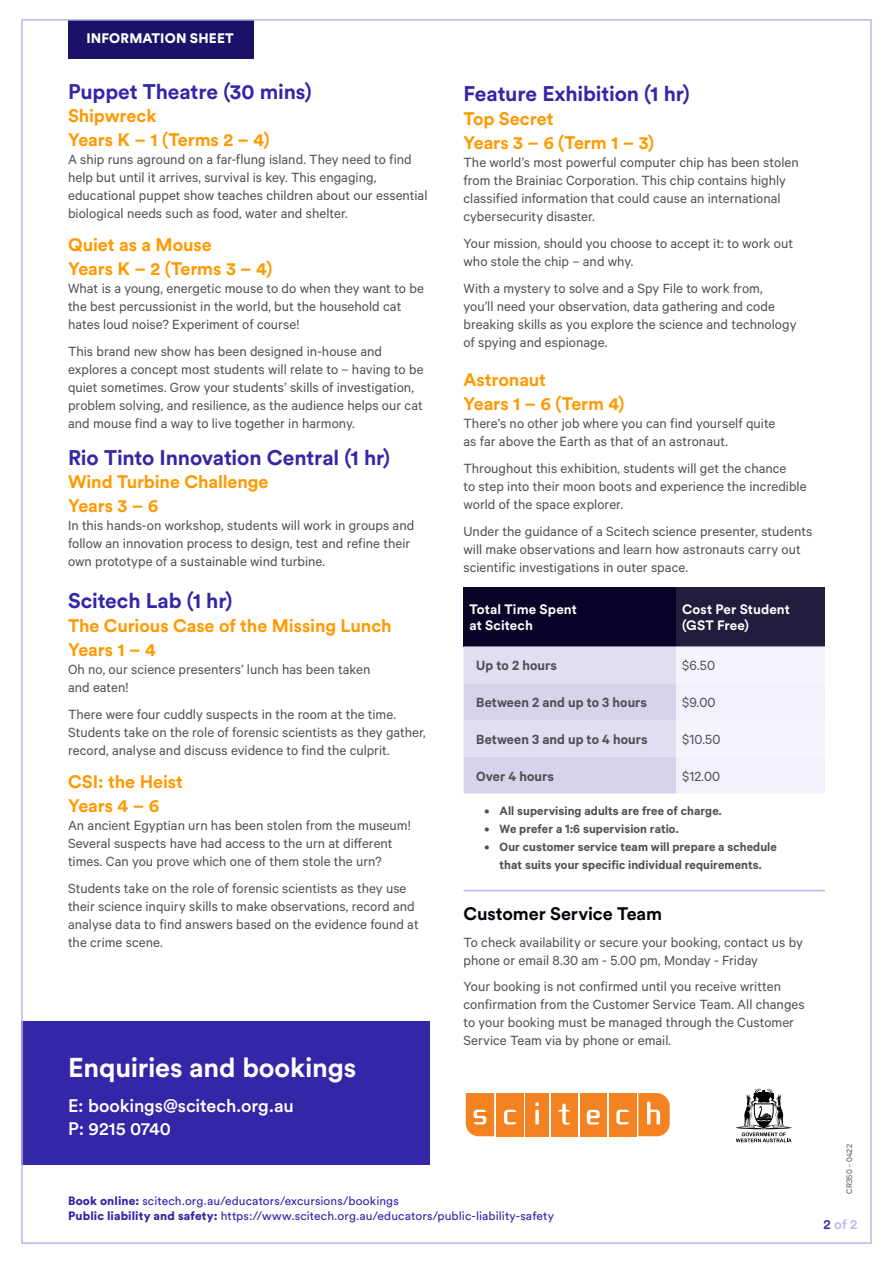
<style>
.page{position:relative;width:893px;height:1263px;background:#fff}
.page>*{position:absolute;margin:0;border:0;box-sizing:border-box;transform-origin:0 0}
.t1{font:700 27px "Circular Std";letter-spacing:-.005em;color:#fff}
.t2{font:700 21px "Circular Std";letter-spacing:-.01em;color:#3326a7}
.t3{font:700 18px/24px "Circular Std";letter-spacing:-.005em;color:#f90}
.t4{font:500 18px/22.5px "Circular Std";letter-spacing:-.005em;color:#fff}
.t5{font:700 18px "Circular Std";letter-spacing:-.005em;color:#04040d}
.t6{font:15px/18px "Calibre";color:#4f4f55}
.t7{font:600 15px "Calibre";letter-spacing:.005em;color:#4f4f55}
.t8{font:900 13.65px "Circular Std";letter-spacing:.01em;color:#fff}
.t9{font:600 13.5px/18px "Calibre";letter-spacing:.005em;color:#4f4f55;text-align:center}
.t10{font:700 13.5px/16.2px "Circular Std";letter-spacing:.01em;color:#fff}
.t11{font:500 13.5px "Circular Std";color:#bab6ec}
.t12{font:12px/15px "Circular Std";letter-spacing:.01em;color:#3326a7}
.t13{font:9px "Calibre";letter-spacing:.02em;color:#4f4f55}
.s1{font-weight:900}
.s2{color:#3326a7}
</style>
<div class="page">
<hr style="left:463px;top:890px;width:362px;height:1px;background:#bab6ec">
<div style="left:21px;top:1021px;width:408px;height:143px;background:#3326a7"></div>
<div style="left:68px;top:20px;width:185px;height:39px;background:#1a1268"></div>
<div style="left:463px;top:587px;width:213px;height:59px;background:#070428"></div>
<div style="left:676px;top:587px;width:149px;height:59px;background:#201d3d"></div>
<svg style="left:463px;top:646px;width:362px;height:147px"></svg>
<div style="left:496px;top:1093px;width:28px;height:43px;background:#f58220"></div>
<div style="left:526px;top:1093px;width:23px;height:43px;background:#f58220"></div>
<div style="left:551px;top:1093px;width:27px;height:43px;background:#f58220"></div>
<div style="left:580px;top:1093px;width:27px;height:43px;background:#f58220"></div>
<div style="left:609px;top:1093px;width:27px;height:43px;background:#f58220"></div>
<svg style="left:466px;top:1093px;width:28px;height:43px"></svg>
<svg style="left:504px;top:1110px;width:12px;height:14px"></svg>
<svg style="left:535px;top:1102px;width:4px;height:22px"></svg>
<svg style="left:558px;top:1104px;width:12px;height:20px"></svg>
<svg style="left:638px;top:1093px;width:32px;height:43px"></svg>
<svg style="left:616px;top:1110px;width:13px;height:14px"></svg>
<svg style="left:587px;top:1110px;width:13px;height:14px"></svg>
<svg style="left:736px;top:1088px;width:56px;height:54px"></svg>
<p class="t8" style="left:86px;top:29px;width:149px">INFORMATION SHEET</p>
<h2 class="t2" style="left:68px;top:79px;width:245px">Puppet Theatre (30 mins)</h2>
<p class="t3" style="left:68px;top:103px;width:203px">Shipwreck<br>Years K – 1 (Terms 2 – 4)</p>
<p class="t6" style="left:68px;top:150px;width:361px">A ship runs aground on a far-flung island. They need to find help but until it arrives, survival is key. This engaging, educational puppet show teaches children about our essential biological needs such as food, water and shelter.</p>
<p class="t3" style="left:68px;top:232px;width:206px">Quiet as a Mouse<br>Years K – 2 (Terms 3 – 4)</p>
<p class="t6" style="left:68px;top:279px;width:357px">What is a young, energetic mouse to do when they want to be the best percussionist in the world, but the household cat hates loud noise? Experiment of course!</p>
<p class="t6" style="left:68px;top:342px;width:357px">This brand new show has been designed in-house and explores a concept most students will relate to – having to be quiet sometimes. Grow your students’ skills of investigation, problem solving, and resilience, as the audience helps our cat and mouse find a way to live together in harmony.</p>
<h2 class="t2" style="left:68px;top:444px;width:324px">Rio Tinto Innovation Central (1 hr)</h2>
<p class="t3" style="left:68px;top:469px;width:202px">Wind Turbine Challenge<br>Years 3 – 6</p>
<p class="t6" style="left:68px;top:516px;width:348px">In this hands-on workshop, students will work in groups and follow an innovation process to design, test and refine their own prototype of a sustainable wind turbine.</p>
<h2 class="t2" style="left:68px;top:587px;width:166px">Scitech Lab (1 hr)</h2>
<p class="t3" style="left:68px;top:613px;width:325px">The Curious Case of the Missing Lunch<br>Years 1 – 4</p>
<p class="t6" style="left:68px;top:660px;width:304px">Oh no, our science presenters’ lunch has been taken and eaten!</p>
<p class="t6" style="left:68px;top:705px;width:359px">There were four cuddly suspects in the room at the time.<br>Students take on the role of forensic scientists as they gather, record, analyse and discuss evidence to find the culprit.</p>
<p class="t3" style="left:68px;top:769px;width:116px">CSI: the Heist<br>Years 4 – 6</p>
<p class="t6" style="left:68px;top:816px;width:344px">An ancient Egyptian urn has been stolen from the museum!<br>Several suspects have had access to the urn at different times. Can you prove which one of them stole the urn?</p>
<p class="t6" style="left:68px;top:879px;width:352px">Students take on the role of forensic scientists as they use their science inquiry skills to make observations, record and analyse data to find answers based on the evidence found at the crime scene.</p>
<h1 class="t1" style="left:68px;top:1050px;width:290px">Enquiries and bookings</h1>
<p class="t4" style="left:68px;top:1094px;width:227px">E: bookings@scitech.org.au<br>P: 9215 0740</p>
<h2 class="t2" style="left:463px;top:80px;width:228px">Feature Exhibition (1 hr)</h2>
<p class="t3" style="left:463px;top:106px;width:192px">Top Secret<br>Years 3 – 6 (Term 1 – 3)</p>
<p class="t6" style="left:463px;top:153px;width:337px">The world’s most powerful computer chip has been stolen from the Brainiac Corporation. This chip contains highly classified information that could cause an international cybersecurity disaster.</p>
<p class="t6" style="left:463px;top:234px;width:331px">Your mission, should you choose to accept it: to work out who stole the chip – and why.</p>
<p class="t6" style="left:463px;top:279px;width:334px">With a mystery to solve and a Spy File to work from, you’ll need your observation, data gathering and code breaking skills as you explore the science and technology of spying and espionage.</p>
<p class="t3" style="left:463px;top:367px;width:163px">Astronaut<br>Years 1 – 6 (Term 4)</p>
<p class="t6" style="left:463px;top:414px;width:313px">There’s no other job where you can find yourself quite as far above the Earth as that of an astronaut.</p>
<p class="t6" style="left:463px;top:459px;width:345px">Throughout this exhibition, students will get the chance<br>to step into their moon boots and experience the incredible world of the space explorer.</p>
<p class="t6" style="left:463px;top:522px;width:350px">Under the guidance of a Scitech science presenter, students will make observations and learn how astronauts carry out scientific investigations in outer space.</p>
<p class="t10" style="left:469px;top:601px;width:109px">Total Time Spent at Scitech</p>
<p class="t10" style="left:682px;top:601px;width:109px">Cost Per Student (GST Free)</p>
<p class="t7" style="left:476px;top:657px;width:82px">Up to 2 hours</p>
<p class="t6" style="left:682px;top:656px;width:34px">$6.50</p>
<p class="t7" style="left:476px;top:694px;width:172px">Between 2 and up to 3 hours</p>
<p class="t6" style="left:682px;top:693px;width:35px">$9.00</p>
<p class="t7" style="left:476px;top:730px;width:173px">Between 3 and up to 4 hours</p>
<p class="t6" style="left:682px;top:730px;width:40px">$10.50</p>
<p class="t7" style="left:476px;top:767px;width:79px">Over 4 hours</p>
<p class="t6" style="left:682px;top:766px;width:40px">$12.00</p>
<p class="t9" style="left:484px;top:801px;width:239px">• All supervising adults are free of charge.</p>
<p class="t9" style="left:484px;top:819px;width:195px">• We prefer a 1:6 supervision ratio.</p>
<p class="t9" style="left:484px;top:837px;width:294px">• Our customer service team will prepare a schedule that suits your specific individual requirements.</p>
<p class="t5" style="left:463px;top:902px;width:200px">Customer Service Team</p>
<p class="t6" style="left:463px;top:933px;width:341px">To check availability or secure your booking, contact us by phone or email 8.30 am - 5.00 pm, Monday - Friday</p>
<p class="t6" style="left:463px;top:977px;width:343px">Your booking is not confirmed until you receive written confirmation from the Customer Service Team. All changes to your booking must be managed through the Customer Service Team via by phone or email.</p>
<p class="t12" style="left:68px;top:1193px;width:488px"><span class="s1">Book online:</span> scitech.org.au/educators/excursions/bookings<br><span class="s1">Public liability and safety:</span> https://www.scitech.org.au/educators/public-liability-safety</p>
<p class="t13" style="left:844px;top:1193px;width:51px;rotate:-90deg">CR350 - 0422</p>
<p class="t11" style="left:824px;top:1216px;width:35px"><span class="s2">2</span> of 2</p>
</div>
